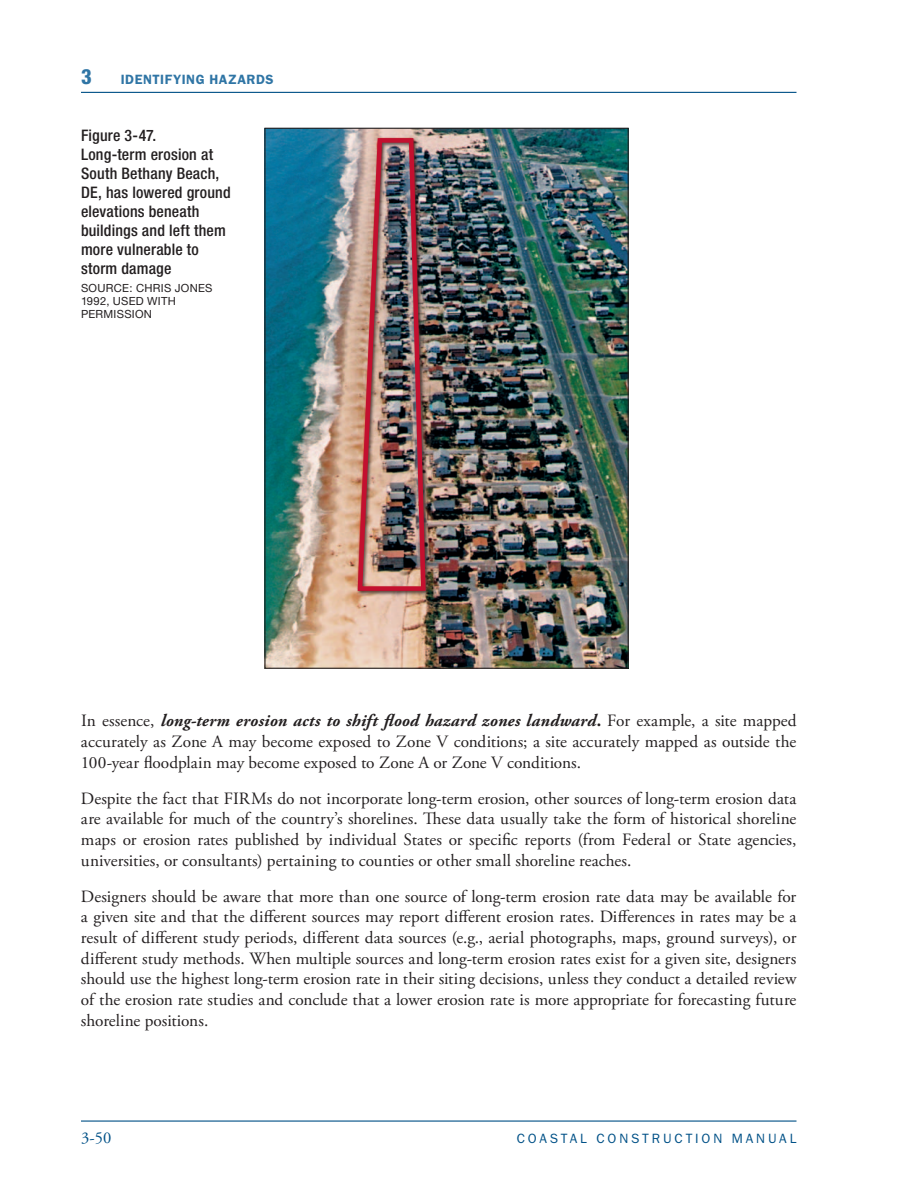
<style>
.page{position:relative;width:918px;height:1188px;background:#fff}
.page>*{position:absolute;margin:0;border:0;box-sizing:border-box;transform-origin:0 0}
.t1{font:800 condensed 21px "Helvetica Neue";color:#2f75a5}
.t2{font:17.25px/20.7px "Adobe Garamond Pro";color:#231f20;text-align:justify}
.t3{font:16.5px "Adobe Garamond Pro";color:#005187}
.t4{font:500 condensed 15.9px/19px "Helvetica Neue";letter-spacing:.01em;color:#231f20}
.t5{font:13.5px "ITC Franklin Gothic Std";letter-spacing:.21em;color:#005187}
.t6{font:600 13.5px "ITC Franklin Gothic Std";letter-spacing:.035em;color:#2f75a5}
.t7{font:11.25px/12.8px "Helvetica Neue";letter-spacing:.025em;color:#231f20}
.s1{font-weight:700;font-style:italic}
.s2{font-weight:700}
</style>
<div class="page">
<hr style="left:81px;top:1120px;width:715px;height:2px;background:#005187">
<hr style="left:81px;top:92px;width:715px;height:1px;background:#005187">
<img style="left:266px;top:130px;width:361px;height:537px">
<div style="left:356px;top:137px;width:75px;height:459px;background:#231f20;opacity:.75"></div>
<img style="left:355px;top:136px;width:73px;height:457px">
<p class="t1" style="left:81px;top:64px;width:12px">3</p>
<p class="t6" style="left:121px;top:72px;width:154px">IDENTIFYING HAZARDS</p>
<p class="t4" style="left:81px;top:125px;width:151px">Figure 3‑47.<br>Long-term erosion at<br>South Bethany Beach,<br>DE, has lowered ground elevations beneath buildings and left them more vulnerable to storm damage</p>
<p class="t7" style="left:81px;top:282px;width:133px">SOURCE: CHRIS JONES<br>1992, USED WITH<br>PERMISSION</p>
<p class="t2" style="left:81px;top:711px;width:717px">In essence, <span class="s1">long-term erosion acts to shift flood hazard zones landward</span><span class="s2">.</span> For example, a site mapped accurately as Zone A may become exposed to Zone V conditions; a site accurately mapped as outside the 100-year floodplain may become exposed to Zone A or Zone V conditions.</p>
<p class="t2" style="left:81px;top:788px;width:717px">Despite the fact that FIRMs do not incorporate long-term erosion, other sources of long-term erosion data are available for much of the country’s shorelines. These data usually take the form of historical shoreline maps or erosion rates published by individual States or specific reports (from Federal or State agencies, universities, or consultants) pertaining to counties or other small shoreline reaches.</p>
<p class="t2" style="left:81px;top:886px;width:717px">Designers should be aware that more than one source of long-term erosion rate data may be available for a given site and that the different sources may report different erosion rates. Differences in rates may be a result of different study periods, different data sources (e.g., aerial photographs, maps, ground surveys), or different study methods. When multiple sources and long-term erosion rates exist for a given site, designers should use the highest long-term erosion rate in their siting decisions, unless they conduct a detailed review of the erosion rate studies and conclude that a lower erosion rate is more appropriate for forecasting future shoreline positions.</p>
<p class="t3" style="left:81px;top:1128px;width:32px">3-50</p>
<p class="t5" style="left:517px;top:1130px;width:281px">COASTAL CONSTRUCTION MANUAL</p>
</div>
